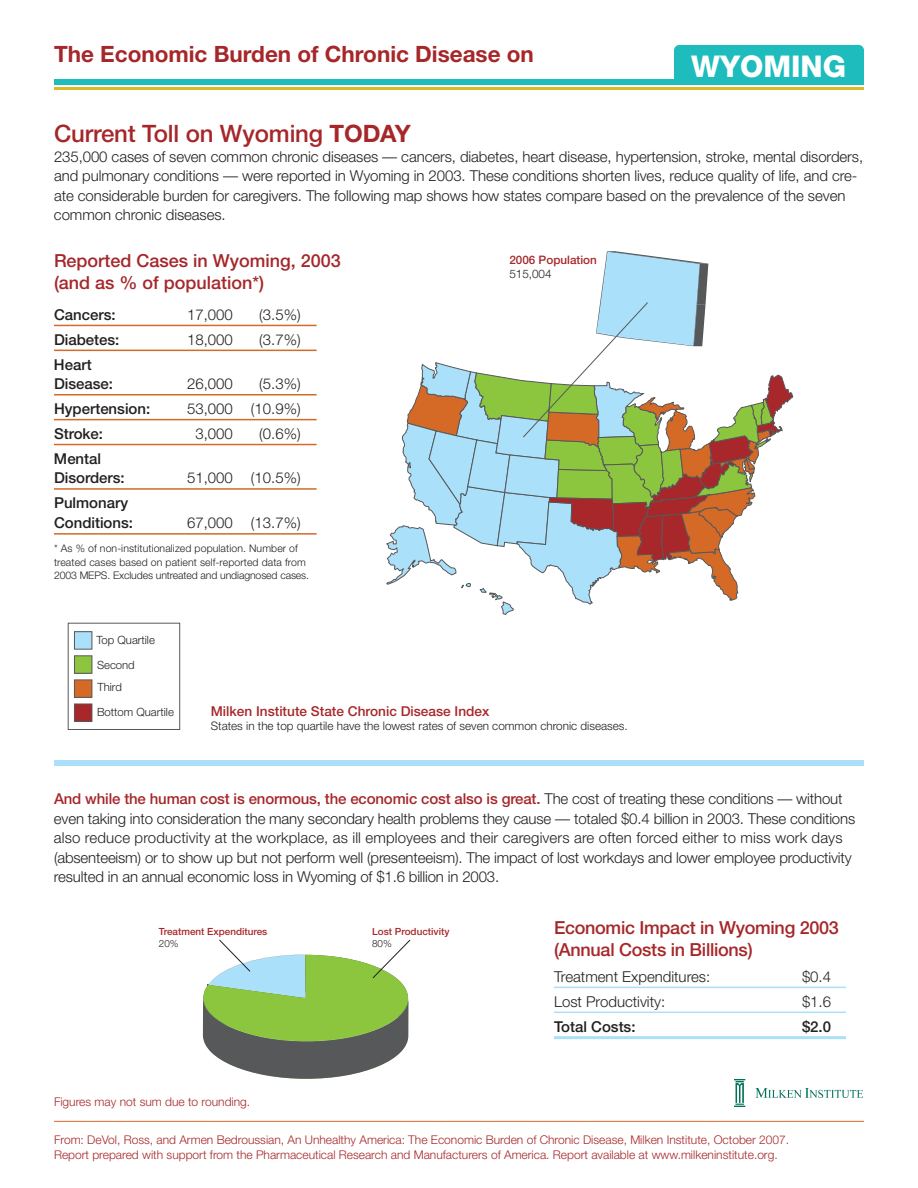
<style>
.page{position:relative;width:918px;height:1188px;background:#fff}
.page>*{position:absolute;margin:0;border:0;box-sizing:border-box;transform-origin:0 0}
.t1{font:800 30px "Helvetica Neue";color:#fff}
.t2{font:500 24px "Helvetica Neue";letter-spacing:-.005em;color:#a6272a}
.t3{font:700 22.5px "Helvetica Neue";color:#a6272a}
.t4{font:500 18px/21.6px "Helvetica Neue";letter-spacing:-.015em;color:#a6272a}
.t5{font:300 15px/19.5px "Helvetica Neue";letter-spacing:-.005em;color:#231f20}
.t6{font:500 15px/19.5px "Helvetica Neue";color:#231f20}
.t7{font:500 13.65px "Helvetica Neue";color:#a7272a}
.t8{font:300 12px/14.4px "Helvetica Neue";color:#a6272a}
.t9{font:300 11.7px "Helvetica Neue";color:#231f20}
.t10{font:500 11.7px "Helvetica Neue";color:#a7272a}
.t11{font:300 11.4px/24.6px "Helvetica Neue";color:#231f20}
.t12{font:300 10.5px/13.5px "Helvetica Neue";letter-spacing:.01em;color:#231f20}
.t13{font:500 9.9px "Helvetica Neue";color:#a7272a}
.t14{font:300 9.9px "Helvetica Neue";color:#231f20}
.s1{font-weight:700}
.s2{font-weight:500;color:#a6272a}
</style>
<div class="page">
<div style="left:54px;top:80px;width:810px;height:5px;background:#1ebcbc"></div>
<hr style="left:54px;top:87px;width:810px;height:3px;background:#dbba23">
<div style="left:674px;top:45px;width:190px;height:40px;background:#1ebcbc;border-radius:5px"></div>
<svg style="left:386px;top:251px;width:407px;height:364px"></svg>
<div style="left:54px;top:761px;width:810px;height:5px;background:#aae0f9"></div>
<hr style="left:54px;top:325px;width:263px;height:1px;background:#d56927">
<hr style="left:54px;top:350px;width:263px;height:1px;background:#d56927">
<hr style="left:54px;top:394px;width:263px;height:1px;background:#d56927">
<hr style="left:54px;top:419px;width:263px;height:1px;background:#d56927">
<hr style="left:54px;top:444px;width:263px;height:1px;background:#d56927">
<hr style="left:54px;top:488px;width:263px;height:2px;background:#d56927">
<hr style="left:54px;top:533px;width:263px;height:2px;background:#d56927">
<div style="left:68px;top:623px;width:112px;height:107px;border:1px solid #57585a"></div>
<div style="left:74px;top:632px;width:18px;height:17px;background:#aae0f9"></div>
<div style="left:74px;top:631px;width:18px;height:18px;border:1px solid #57585a"></div>
<div style="left:74px;top:656px;width:18px;height:17px;background:#8bc63e"></div>
<div style="left:74px;top:656px;width:18px;height:18px;border:1px solid #57585a"></div>
<div style="left:74px;top:680px;width:18px;height:17px;background:#d56a27"></div>
<div style="left:74px;top:680px;width:18px;height:18px;border:1px solid #57585a"></div>
<div style="left:74px;top:704px;width:18px;height:17px;background:#a7272a"></div>
<div style="left:74px;top:704px;width:18px;height:18px;border:1px solid #57585a"></div>
<svg style="left:203px;top:939px;width:208px;height:140px"></svg>
<hr style="left:554px;top:987px;width:292px;height:1px;background:#aae0f9">
<hr style="left:554px;top:1012px;width:292px;height:1px;background:#aae0f9">
<hr style="left:554px;top:1036px;width:292px;height:3px;background:#aae0f9">
<hr style="left:54px;top:1121px;width:810px;height:1px;background:#d56927">
<img style="left:735px;top:1080px;width:128px;height:27px">
<h3 class="t3" style="left:54px;top:46px;width:481px">The Economic Burden of Chronic Disease on</h3>
<h1 class="t1" style="left:691px;top:56px;width:156px">WYOMING</h1>
<h2 class="t2" style="left:54px;top:125px;width:358px">Current Toll on Wyoming <span class="s1">TODAY</span></h2>
<p class="t5" style="left:54px;top:148px;width:811px">235,000 cases of seven common chronic diseases — cancers, diabetes, heart disease, hypertension, stroke, mental disorders, and pulmonary conditions — were reported in Wyoming in 2003. These conditions shorten lives, reduce quality of life, and cre&shy;ate considerable burden for caregivers. The following map shows how states compare based on the prevalence of the seven common chronic diseases.</p>
<p class="t4" style="left:54px;top:252px;width:288px">Reported Cases in Wyoming, 2003 (and as % of population*)</p>
<p class="t6" style="left:54px;top:306px;width:63px">Cancers:</p>
<p class="t5" style="left:187px;top:306px;width:47px">17,000</p>
<p class="t5" style="left:259px;top:306px;width:43px">(3.5%)</p>
<p class="t6" style="left:54px;top:331px;width:67px">Diabetes:</p>
<p class="t5" style="left:187px;top:331px;width:47px">18,000</p>
<p class="t5" style="left:259px;top:331px;width:43px">(3.7%)</p>
<p class="t6" style="left:54px;top:356px;width:61px">Heart<br>Disease:</p>
<p class="t5" style="left:187px;top:375px;width:47px">26,000</p>
<p class="t5" style="left:259px;top:375px;width:43px">(5.3%)</p>
<p class="t6" style="left:54px;top:400px;width:98px">Hypertension:</p>
<p class="t5" style="left:187px;top:400px;width:115px">53,000 (10.9%)</p>
<p class="t6" style="left:54px;top:425px;width:51px">Stroke:</p>
<p class="t5" style="left:195px;top:425px;width:39px">3,000</p>
<p class="t5" style="left:259px;top:425px;width:43px">(0.6%)</p>
<p class="t6" style="left:54px;top:450px;width:72px">Mental<br>Disorders:</p>
<p class="t5" style="left:187px;top:470px;width:115px">51,000 (10.5%)</p>
<p class="t6" style="left:54px;top:495px;width:81px">Pulmonary<br>Conditions:</p>
<p class="t5" style="left:187px;top:514px;width:115px">67,000 (13.7%)</p>
<p class="t12" style="left:54px;top:543px;width:257px">* As % of non-institutionalized population. Number of treated cases based on patient self-reported data from<br>2003 MEPS. Excludes untreated and undiagnosed cases.</p>
<p class="t10" style="left:509px;top:256px;width:89px">2006 Population</p>
<p class="t9" style="left:509px;top:270px;width:44px">515,004</p>
<p class="t11" style="left:97px;top:629px;width:60px">Top Quartile<br>Second</p>
<p class="t11" style="left:97px;top:676px;width:78px">Third<br>Bottom Quartile</p>
<p class="t7" style="left:211px;top:706px;width:280px">Milken Institute State Chronic Disease Index</p>
<p class="t9" style="left:211px;top:721px;width:418px">States in the top quartile have the lowest rates of seven common chronic diseases.</p>
<p class="t5" style="left:54px;top:791px;width:803px"><span class="s2">And while the human cost is enormous, the economic cost also is great.</span> The cost of treating these conditions — without even taking into consideration the many secondary health problems they cause — totaled $0.4 billion in 2003. These conditions also reduce productivity at the workplace, as ill employees and their caregivers are often forced either to miss work days (absenteeism) or to show up but not perform well (presenteeism). The impact of lost workdays and lower employee productivity resulted in an annual economic loss in Wyoming of $1.6 billion in 2003.</p>
<p class="t13" style="left:159px;top:928px;width:110px">Treatment Expenditures</p>
<p class="t14" style="left:159px;top:940px;width:21px">20%</p>
<p class="t8" style="left:54px;top:1096px;width:198px">Figures may not sum due to rounding.</p>
<p class="t13" style="left:372px;top:928px;width:79px">Lost Productivity</p>
<p class="t14" style="left:372px;top:940px;width:21px">80%</p>
<p class="t4" style="left:554px;top:919px;width:286px">Economic Impact in Wyoming 2003 (Annual Costs in Billions)</p>
<p class="t5" style="left:554px;top:968px;width:158px">Treatment Expenditures:</p>
<p class="t5" style="left:802px;top:968px;width:31px">$0.4</p>
<p class="t5" style="left:554px;top:993px;width:113px">Lost Productivity:</p>
<p class="t5" style="left:802px;top:993px;width:31px">$1.6</p>
<p class="t6" style="left:554px;top:1018px;width:83px">Total Costs:</p>
<p class="t6" style="left:802px;top:1018px;width:31px">$2.0</p>
<p class="t8" style="left:54px;top:1134px;width:737px">From: DeVol, Ross, and Armen Bedroussian, An Unhealthy America: The Economic Burden of Chronic Disease, Milken Institute, October 2007.<br>Report prepared with support from the Pharmaceutical Research and Manufacturers of America. Report available at www.milkeninstitute.org.</p>
</div>
